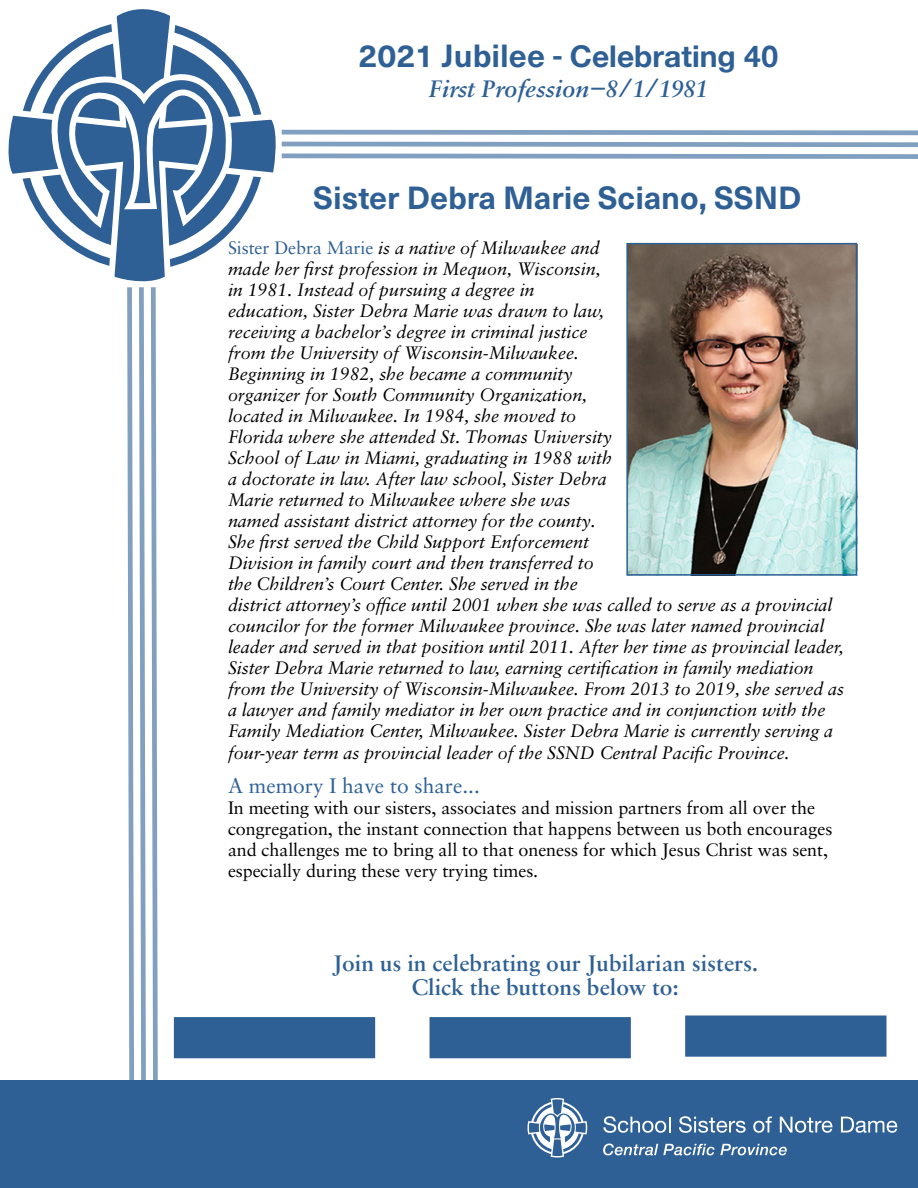
<style>
.page{position:relative;width:918px;height:1188px;background:#fff}
.page>*{position:absolute;margin:0;border:0;box-sizing:border-box;transform-origin:0 0}
.t1{font:700 31.5px "Neue Haas Unica W1 G";color:#2e6095}
.t2{font:700 30px "Helvetica Neue";color:#2e6095}
.t3{font:italic 600 25.5px "Sabon MT Pro";color:#2e6095}
.t4{font:600 24px/24px "Sabon MT Pro";color:#2e6095;text-align:center}
.t5{font:21px "Sabon LT Pro";color:#2e6095}
.t6{font:italic 18px/21px "Sabon LT Pro";letter-spacing:-.005em;color:#000}
.t7{font:18px/21px "Sabon LT Pro";letter-spacing:-.005em;color:#000}
.s1{font-family:"Neue Haas Unica W1 G";font-size:31.5px}
.s2{font-style:normal;color:#2e6095}
</style>
<div class="page">
<div style="left:174px;top:1017px;width:201px;height:41px;background:#2e6095;border:2px solid #2e6095"></div>
<div style="left:430px;top:1017px;width:201px;height:41px;background:#2e6095;border:2px solid #2e6095"></div>
<div style="left:685px;top:1016px;width:201px;height:41px;background:#2e6095;border:2px solid #2e6095"></div>
<div style="left:0;top:1080px;width:918px;height:108px;background:#2e6095"></div>
<svg style="left:8px;top:9px;width:268px;height:273px"></svg>
<svg style="left:25px;top:62px;width:212px;height:201px"></svg>
<svg style="left:603px;top:1116px;width:67px;height:17px"></svg>
<svg style="left:679px;top:1116px;width:67px;height:17px"></svg>
<svg style="left:753px;top:1116px;width:19px;height:17px"></svg>
<svg style="left:780px;top:1117px;width:52px;height:16px"></svg>
<svg style="left:841px;top:1117px;width:56px;height:16px"></svg>
<svg style="left:603px;top:1144px;width:184px;height:11px"></svg>
<svg style="left:528px;top:1098px;width:59px;height:60px"></svg>
<svg style="left:127px;top:287px;width:31px;height:793px"></svg>
<svg style="left:281px;top:129px;width:637px;height:30px"></svg>
<img style="left:629px;top:245px;width:229px;height:330px">
<div style="left:626px;top:243px;width:231px;height:333px;border:2px solid #2e6095"></div>
<h2 class="t2" style="left:359px;top:33px;width:421px"><span class="s1">2021 Jubilee -</span> Celebrating 40</h2>
<h3 class="t3" style="left:429px;top:73px;width:281px">First Profession−8/1/1981</h3>
<h1 class="t1" style="left:313px;top:174px;width:490px">Sister Debra Marie Sciano, SSND</h1>
<p class="t6" style="left:228px;top:237px;width:618px"><span class="s2">Sister Debra Marie</span> is a native of Milwaukee and<br>made her first profession in Mequon, Wisconsin,<br>in 1981. Instead of pursuing a degree in<br>education, Sister Debra Marie was drawn to law,<br>receiving a bachelor’s degree in criminal justice<br>from the University of Wisconsin-Milwaukee.<br>Beginning in 1982, she became a community<br>organizer for South Community Organization,<br>located in Milwaukee. In 1984, she moved to<br>Florida where she attended St. Thomas University<br>School of Law in Miami, graduating in 1988 with<br>a doctorate in law. After law school, Sister Debra<br>Marie returned to Milwaukee where she was<br>named assistant district attorney for the county.<br>She first served the Child Support Enforcement<br>Division in family court and then transferred to<br>the Children’s Court Center. She served in the<br>district attorney’s office until 2001 when she was called to serve as a provincial councilor for the former Milwaukee province. She was later named provincial leader and served in that position until 2011. After her time as provincial leader, Sister Debra Marie returned to law, earning certification in family mediation from the University of Wisconsin-Milwaukee. From 2013 to 2019, she served as a lawyer and family mediator in her own practice and in conjunction with the Family Mediation Center, Milwaukee. Sister Debra Marie is currently serving a four-year term as provincial leader of the SSND Central Pacific Province.</p>
<p class="t5" style="left:228px;top:773px;width:253px">A memory I have to share...</p>
<p class="t7" style="left:228px;top:797px;width:606px">In meeting with our sisters, associates and mission partners from all over the congregation, the instant connection that happens between us both encourages and challenges me to bring all to that oneness for which Jesus Christ was sent, especially during these very trying times.</p>
<h3 class="t4" style="left:332px;top:950px;width:427px">Join us in celebrating our Jubilarian sisters.<br>Click the buttons below to:</h3>
</div>
